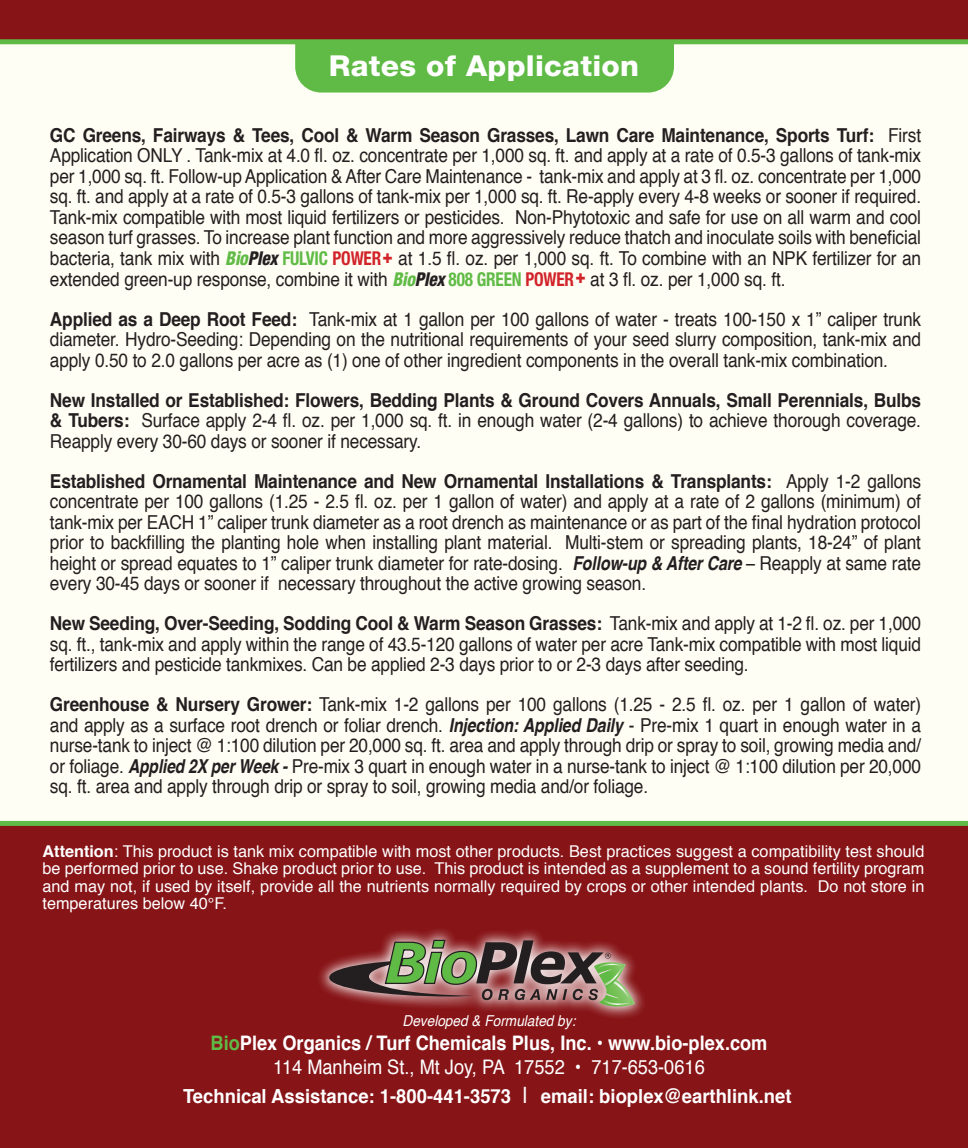
<style>
.page{position:relative;width:968px;height:1148px;background:#871417}
.page>*{position:absolute;margin:0;border:0;box-sizing:border-box;transform-origin:0 0}
.t1{font:800 29px "Helvetica Neue";letter-spacing:.01em;color:#fff;scale:1.04 1}
.t2{font:700 20px/24px "Helvetica";color:#fff;text-align:center;scale:.91 1}
.t3{font:700 19.5px "Helvetica";color:#fff;scale:.95 1}
.t4{font:19.25px/20.5px "Helvetica";letter-spacing:-.01em;color:#231f20;text-align:justify;scale:.9 1}
.t5{font:16.25px/17.5px "Helvetica";color:#fff;text-align:justify}
.t6{font:italic 15px "Helvetica";color:#fff;scale:.91 1}
.s1{font-weight:700}
.s2{font-family:"Helvetica Neue";font-weight:800;font-style:italic;font-stretch:condensed;font-size:19px;color:#60bb46}
.s3{font-family:"Helvetica Neue";font-weight:800;font-style:italic;font-stretch:condensed;font-size:19px}
.s4{font-family:"Helvetica Neue";font-weight:700;font-stretch:condensed;font-size:19px;color:#60bb46}
.s5{font-family:"Helvetica Neue";font-weight:700;font-stretch:condensed;font-size:19px;color:#d1232a}
.s6{font-family:"Helvetica Neue";font-weight:800;font-size:19px;color:#d1232a}
.s7{font-weight:700;font-style:italic}
.s8{color:#60bb46}
.s9{font-weight:400}
.s10{font-weight:400;font-size:22.5px}
</style>
<div class="page">
<div style="left:0;top:39px;width:968px;height:787px;background:#fffef4"></div>
<div style="left:316px;top:926px;width:332px;height:94px;background:#fff;opacity:.95"></div>
<svg style="left:329px;top:938px;width:306px;height:72px;background:#876154"></svg>
<div style="left:295px;top:41px;width:379px;height:51px;background:#60bb46"></div>
<h1 class="t1" style="left:329px;top:48px;width:300px">Rates of Application</h1>
<p class="t4" style="left:50px;top:125px;width:969px"><span class="s1">GC Greens, Fairways &amp; Tees, Cool &amp; Warm Season Grasses, Lawn Care Maintenance, Sports Turf:</span> First Application ONLY . Tank-mix at 4.0 fl. oz. concentrate per 1,000 sq. ft. and apply at a rate of 0.5-3 gallons of tank-mix per 1,000 sq. ft. Follow-up Application &amp; After Care Maintenance - tank-mix and apply at 3 fl. oz. concentrate per 1,000 sq. ft. and apply at a rate of 0.5-3 gallons of tank-mix per 1,000 sq. ft. Re-apply every 4-8 weeks or sooner if required.<br>Tank-mix compatible with most liquid fertilizers or pesticides. Non-Phytotoxic and safe for use on all warm and cool season turf grasses. To increase plant function and more aggressively reduce thatch and inoculate soils with beneficial bacteria, tank mix with <span class="s2">Bio</span><span class="s3">Plex</span> <span class="s4">FULVIC</span> <span class="s5">POWER</span><span class="s6">+</span> at 1.5 fl. oz. per 1,000 sq. ft. To combine with an NPK fertilizer for an extended green-up response, combine it with <span class="s2">Bio</span><span class="s3">Plex</span> <span class="s4">808 GREEN</span> <span class="s5">POWER</span><span class="s6">+</span> at 3 fl. oz. per 1,000 sq. ft.</p>
<p class="t4" style="left:50px;top:309px;width:969px"><span class="s1">Applied as a Deep Root Feed:</span> Tank-mix at 1 gallon per 100 gallons of water - treats 100-150 x 1” caliper trunk diameter. Hydro-Seeding: Depending on the nutritional requirements of your seed slurry composition, tank-mix and apply 0.50 to 2.0 gallons per acre as (1) one of other ingredient components in the overall tank-mix combination.</p>
<p class="t4" style="left:50px;top:390px;width:969px"><span class="s1">New Installed or Established: Flowers, Bedding Plants &amp; Ground Covers Annuals, Small Perennials, Bulbs &amp; Tubers:</span> Surface apply 2-4 fl. oz. per 1,000 sq. ft. in enough water (2-4 gallons) to achieve thorough coverage.<br>Reapply every 30-60 days or sooner if necessary.</p>
<p class="t4" style="left:50px;top:471px;width:969px"><span class="s1">Established Ornamental Maintenance and New Ornamental Installations &amp; Transplants:</span> Apply 1-2 gallons concentrate per 100 gallons (1.25 - 2.5 fl. oz. per 1 gallon of water) and apply at a rate of 2 gallons (minimum) of tank-mix per EACH 1” caliper trunk diameter as a root drench as maintenance or as part of the final hydration protocol prior to backfilling the planting hole when installing plant material. Multi-stem or spreading plants, 18-24” of plant height or spread equates to 1” caliper trunk diameter for rate-dosing. <span class="s7">Follow-up &amp; After Care</span> – Reapply at same rate every 30-45 days or sooner if necessary throughout the active growing season.</p>
<p class="t4" style="left:50px;top:613px;width:969px"><span class="s1">New Seeding, Over-Seeding, Sodding Cool &amp; Warm Season Grasses:</span> Tank-mix and apply at 1-2 fl. oz. per 1,000 sq. ft., tank-mix and apply within the range of 43.5-120 gallons of water per acre Tank-mix compatible with most liquid fertilizers and pesticide tankmixes. Can be applied 2-3 days prior to or 2-3 days after seeding.</p>
<p class="t4" style="left:50px;top:694px;width:969px"><span class="s1">Greenhouse &amp; Nursery Grower:</span> Tank-mix 1-2 gallons per 100 gallons (1.25 - 2.5 fl. oz. per 1 gallon of water) and apply as a surface root drench or foliar drench. <span class="s7">Injection: Applied Daily</span> - Pre-mix 1 quart in enough water in a nurse-tank to inject @ 1:100 dilution per 20,000 sq. ft. area and apply through drip or spray to soil, growing media and/ or foliage. <span class="s7">Applied 2X per Week -</span> Pre-mix 3 quart in enough water in a nurse-tank to inject @ 1:100 dilution per 20,000 sq. ft. area and apply through drip or spray to soil, growing media and/or foliage.</p>
<p class="t5" style="left:42px;top:842px;width:883px"><span class="s1">Attention</span>: This product is tank mix compatible with most other products. Best practices suggest a compatibility test should be performed prior to use. Shake product prior to use. This product is intended as a supplement to a sound fertility program and may not, if used by itself, provide all the nutrients normally required by crops or other intended plants. Do not store in temperatures below 40°F.</p>
<p class="t6" style="left:402px;top:1009px;width:192px">Developed &amp; Formulated by:</p>
<p class="t2" style="left:210px;top:1031px;width:613px"><span class="s8">Bio</span>Plex Organics / Turf Chemicals Plus, Inc. • www.bio-plex.com<br><span class="s9">114 Manheim St., Mt Joy, PA 17552 • 717-653-0616</span></p>
<p class="t3" style="left:183px;top:1080px;width:642px">Technical Assistance: 1-800-441-3573 <span class="s10">|</span> email: bioplex@earthlink.net</p>
</div>
